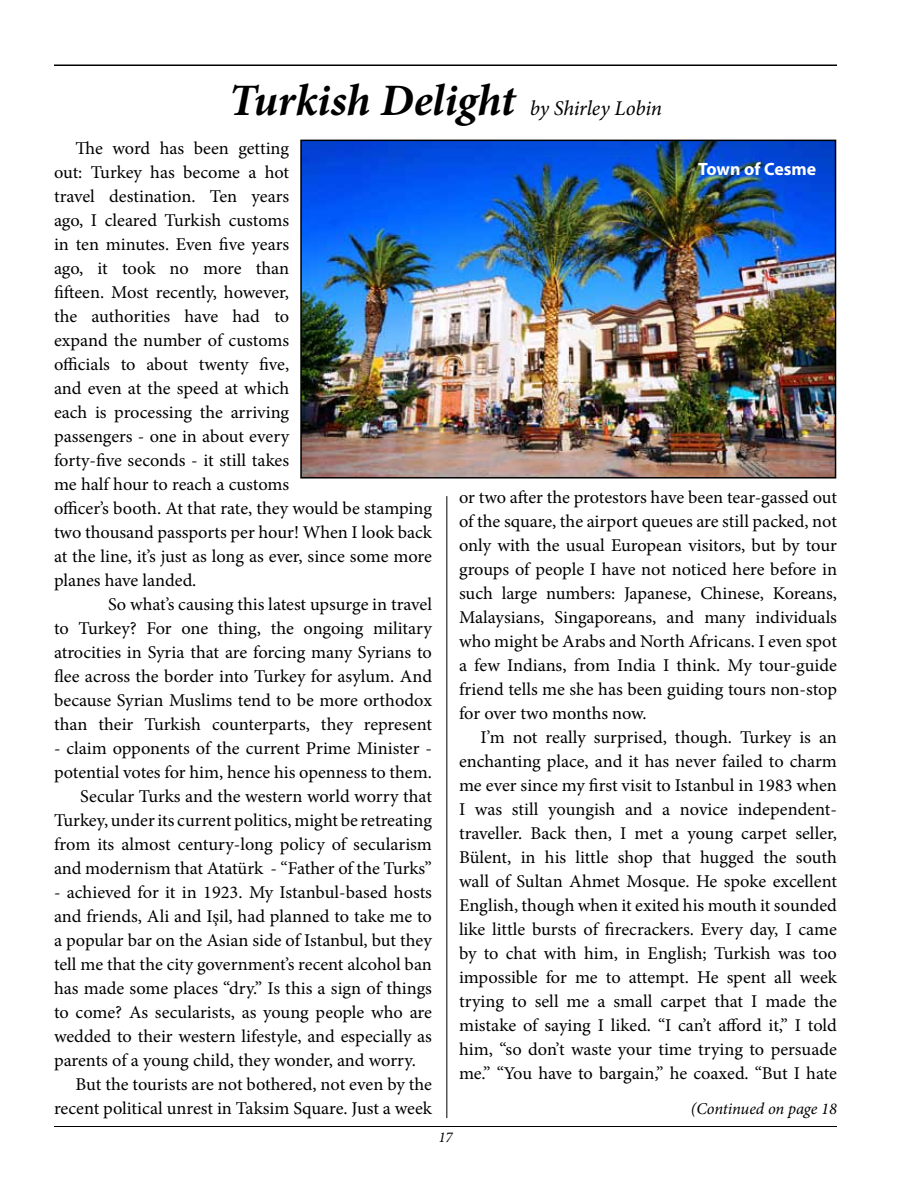
<style>
.page{position:relative;width:918px;height:1188px;background:#fff}
.page>*{position:absolute;margin:0;border:0;box-sizing:border-box;transform-origin:0 0}
.t1{font:italic 700 45px "Minion Pro";letter-spacing:-.005em;color:#000}
.t2{font:18px/24px "Minion Pro";letter-spacing:-.005em;color:#000;text-align:justify}
.t3{font:700 17.85px "Myriad Pro";color:#fff}
.t4{font:italic 16.5px "Minion Pro";letter-spacing:-.01em;color:#000}
.t5{font:italic 15px "Minion Pro";color:#000}
.s1{font-weight:400;font-size:21px}
</style>
<div class="page">
<hr style="left:54px;top:64px;width:783px;height:2px;background:#000">
<hr style="left:54px;top:1126px;width:783px;height:1px;background:#000">
<hr style="left:446px;top:496px;width:1px;height:622px;background:#000">
<img style="left:303px;top:143px;width:530px;height:333px">
<div style="left:300px;top:140px;width:536px;height:339px;border:2px solid #000"></div>
<h1 class="t1" style="left:229px;top:69px;width:435px">Turkish Delight <span class="s1">by Shirley Lobin</span></h1>
<p class="t2" style="left:54px;top:136px;width:380px;text-align:left;text-indent:22px">The word has been getting<br>out: Turkey has become a hot<br>travel destination. Ten years<br>ago, I cleared Turkish customs<br>in ten minutes. Even five years<br>ago, it took no more than<br>fifteen. Most recently, however,<br>the authorities have had to<br>expand the number of customs<br>officials to about twenty five,<br>and even at the speed at which<br>each is processing the arriving<br>passengers - one in about every<br>forty-five seconds - it still takes<br>me half hour to reach a customs<br>officer’s booth. At that rate, they would be stamping two thousand passports per hour! When I look back at the line, it’s just as long as ever, since some more planes have landed.</p>
<p class="t2" style="left:54px;top:592px;width:380px;text-indent:54px">So what’s causing this latest upsurge in travel to Turkey? For one thing, the ongoing military atrocities in Syria that are forcing many Syrians to flee across the border into Turkey for asylum. And because Syrian Muslims tend to be more orthodox than their Turkish counterparts, they represent</p>
<p class="t2" style="left:54px;top:736px;width:379px;text-align:right">- claim opponents of the current Prime Minister - potential votes for him, hence his openness to them.<br>Secular Turks and the western world worry that Turkey, under its current politics, might be retreating from its almost century-long policy of secularism and modernism that Atatürk - “Father of the Turks”</p>
<p class="t2" style="left:54px;top:880px;width:380px">- achieved for it in 1923. My Istanbul-based hosts</p>
<p class="t2" style="left:54px;top:904px;width:379px">and friends, Ali and Işil, had planned to take me to</p>
<p class="t2" style="left:54px;top:928px;width:379px">a popular bar on the Asian side of Istanbul, but they</p>
<p class="t2" style="left:54px;top:952px;width:380px">tell me that the city government’s recent alcohol ban</p>
<p class="t2" style="left:54px;top:976px;width:380px">has made some places “dry.” Is this a sign of things</p>
<p class="t2" style="left:54px;top:1000px;width:380px">to come? As secularists, as young people who are</p>
<p class="t2" style="left:54px;top:1024px;width:380px">wedded to their western lifestyle, and especially as</p>
<p class="t2" style="left:54px;top:1048px;width:363px">parents of a young child, they wonder, and worry.</p>
<p class="t2" style="left:76px;top:1072px;width:358px">But the tourists are not bothered, not even by the</p>
<p class="t2" style="left:54px;top:1096px;width:379px">recent political unrest in Taksim Square. Just a week</p>
<p class="t4" style="left:691px;top:1098px;width:148px">(Continued on page 18</p>
<p class="t3" style="left:698px;top:157px;width:120px">Town of Cesme</p>
<p class="t2" style="left:459px;top:485px;width:380px">or two after the protestors have been tear-gassed out of the square, the airport queues are still packed, not only with the usual European visitors, but by tour groups of people I have not noticed here before in such large numbers: Japanese, Chinese, Koreans, Malaysians, Singaporeans, and many individuals who might be Arabs and North Africans. I even spot a few Indians, from India I think. My tour-guide friend tells me she has been guiding tours non-stop for over two months now.</p>
<p class="t2" style="left:459px;top:725px;width:380px;text-indent:22px">I’m not really surprised, though. Turkey is an enchanting place, and it has never failed to charm me ever since my first visit to Istanbul in 1983 when I was still youngish and a novice independent&shy;traveller. Back then, I met a young carpet seller, Bülent, in his little shop that hugged the south wall of Sultan Ahmet Mosque. He spoke excellent English, though when it exited his mouth it sounded like little bursts of firecrackers. Every day, I came by to chat with him, in English; Turkish was too impossible for me to attempt. He spent all week trying to sell me a small carpet that I made the mistake of saying I liked. “I can’t afford it,” I told him, “so don’t waste your time trying to persuade me.” “You have to bargain,” he coaxed. “But I hate</p>
<p class="t5" style="left:438px;top:1127px;width:16px">17</p>
</div>
